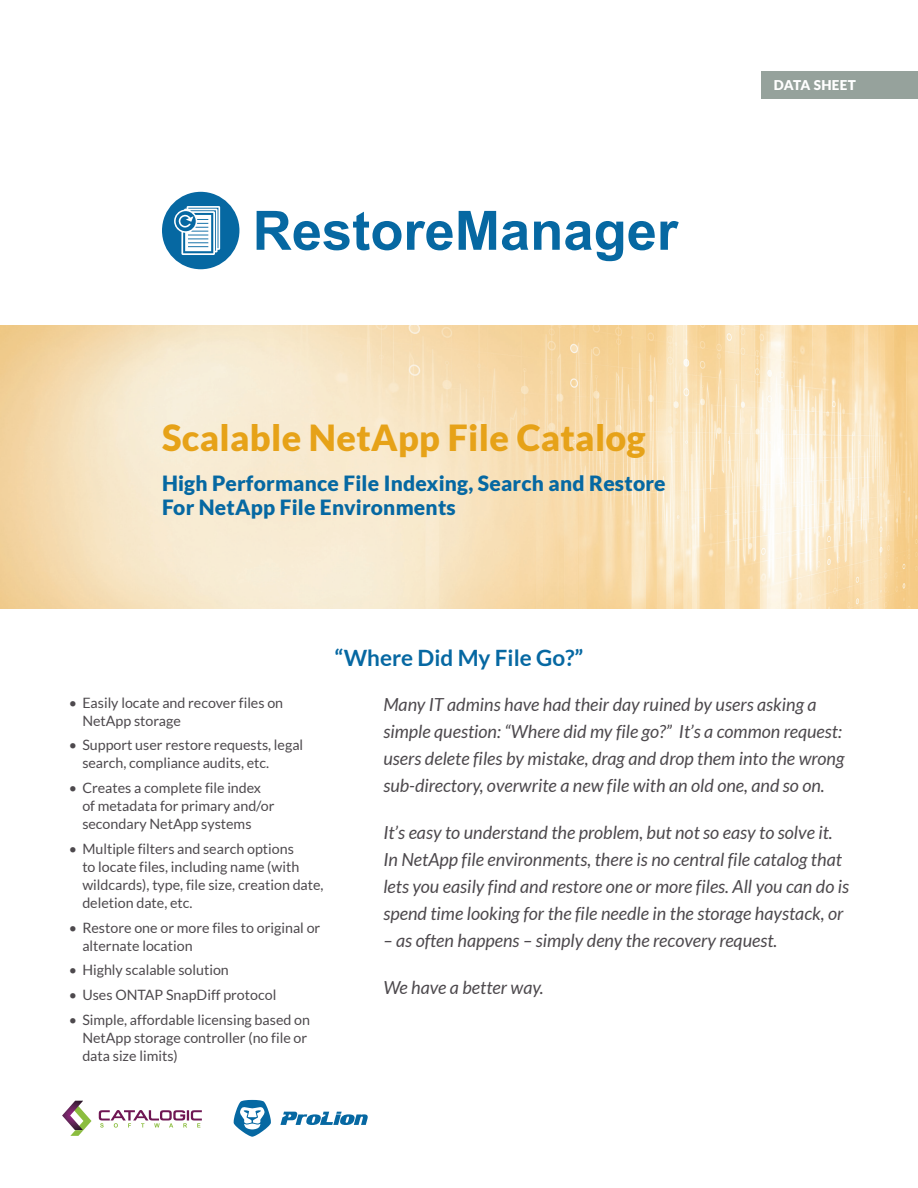
<style>
.page{position:relative;width:918px;height:1188px;background:#fff}
.page>*{position:absolute;margin:0;border:0;box-sizing:border-box;transform-origin:0 0}
.t1{font:900 36px "Lato";letter-spacing:.01em;color:#e6a218}
.t2{font:700 22.5px "Lato";color:#0668a2}
.t3{font:900 21px/24px "Lato";letter-spacing:.01em;color:#0668a2}
.t4{font:italic 18px/27px "Lato";color:#4d494d}
.t5{font:14.25px/18px "Lato";color:#4d494d}
.t6{font:900 13.5px "Lato";letter-spacing:.025em;color:#fff}
</style>
<div class="page">
<div style="left:761px;top:71px;width:157px;height:28px;background:#96a29c"></div>
<svg style="left:257px;top:211px;width:196px;height:39px"></svg>
<svg style="left:459px;top:211px;width:37px;height:39px"></svg>
<svg style="left:502px;top:221px;width:26px;height:29px"></svg>
<svg style="left:534px;top:221px;width:145px;height:40px"></svg>
<div style="left:162px;top:192px;width:77px;height:77px;background:#0668a2;border-radius:50%"></div>
<svg style="left:174px;top:206px;width:46px;height:49px"></svg>
<img style="left:0;top:325px;width:918px;height:283px">
<svg style="left:99px;top:1110px;width:103px;height:18px"></svg>
<svg style="left:70px;top:1111px;width:22px;height:25px"></svg>
<img style="left:62px;top:1101px;width:21px;height:29px">
<svg style="left:280px;top:1112px;width:88px;height:13px"></svg>
<svg style="left:234px;top:1100px;width:37px;height:37px"></svg>
<p class="t6" style="left:774px;top:77px;width:83px">DATA SHEET</p>
<h1 class="t1" style="left:162px;top:416px;width:485px">Scalable NetApp File Catalog</h1>
<p class="t3" style="left:162px;top:470px;width:505px">High Performance File Indexing, Search and Restore<br>For NetApp File Environments</p>
<p class="t2" style="left:334px;top:645px;width:250px">“Where Did My File Go?”</p>
<p class="t5" style="left:82px;top:693px;width:202px;text-indent:-13px">• Easily locate and recover files on<br>NetApp storage</p>
<p class="t5" style="left:82px;top:736px;width:222px;text-indent:-13px">• Support user restore requests, legal search, compliance audits, etc.</p>
<p class="t5" style="left:82px;top:779px;width:194px;text-indent:-13px">• Creates a complete file index of metadata for primary and/or secondary NetApp systems</p>
<p class="t5" style="left:82px;top:840px;width:243px;text-indent:-13px">• Multiple filters and search options<br>to locate files, including name (with wildcards), type, file size, creation date, deletion date, etc.</p>
<p class="t5" style="left:82px;top:918px;width:240px;text-indent:-13px">• Restore one or more files to original or alternate location</p>
<p class="t5" style="left:69px;top:961px;width:162px">• Highly scalable solution</p>
<p class="t5" style="left:69px;top:986px;width:209px">• Uses ONTAP SnapDiff protocol</p>
<p class="t5" style="left:82px;top:1011px;width:229px;text-indent:-13px">• Simple, affordable licensing based on<br>NetApp storage controller (no file or data size limits)</p>
<p class="t4" style="left:383px;top:691px;width:462px">Many IT admins have had their day ruined by users asking a simple question: “Where did my file go?” It’s a common request: users delete files by mistake, drag and drop them into the wrong sub-directory, overwrite a new file with an old one, and so on.</p>
<p class="t4" style="left:383px;top:819px;width:467px">It’s easy to understand the problem, but not so easy to solve it.<br>In NetApp file environments, there is no central file catalog that lets you easily find and restore one or more files. All you can do is spend time looking for the file needle in the storage haystack, or</p>
<p class="t4" style="left:383px;top:927px;width:396px">– as often happens – simply deny the recovery request.</p>
<p class="t4" style="left:383px;top:975px;width:162px">We have a better way.</p>
</div>
